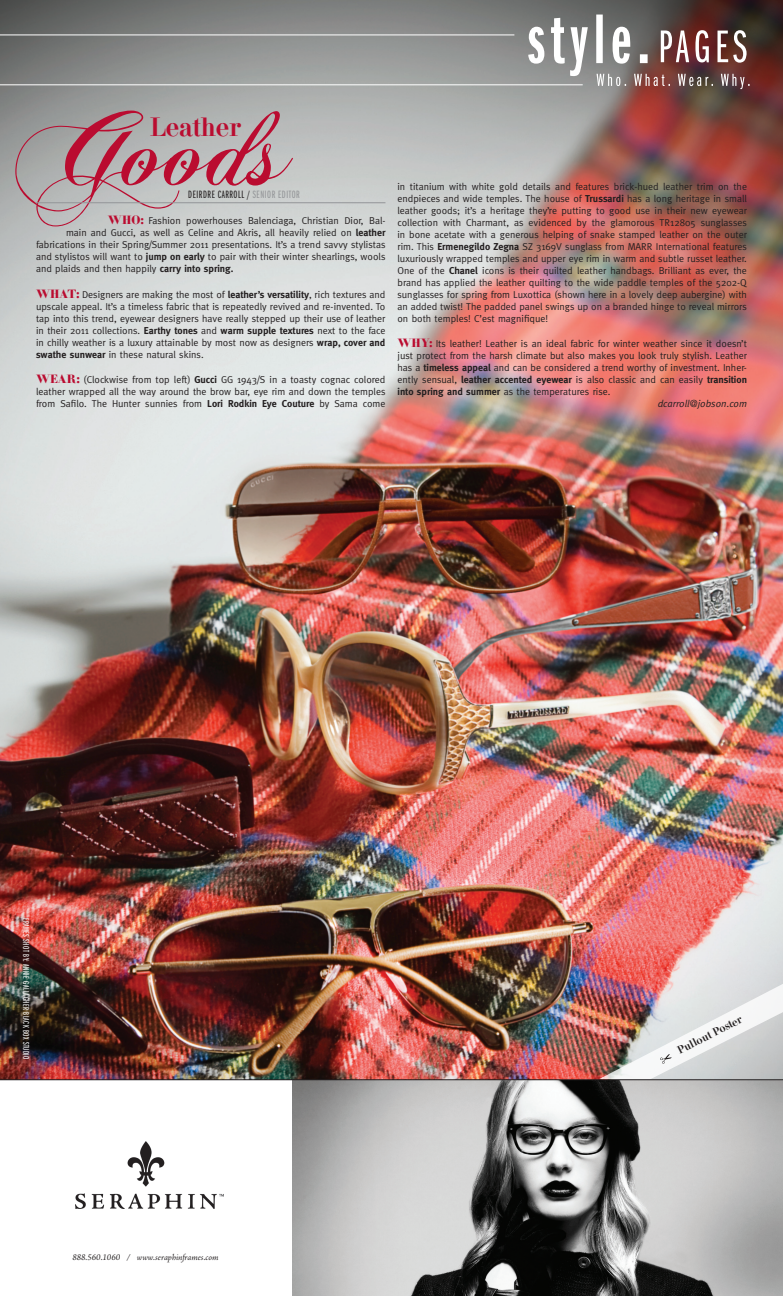
<style>
.page{position:relative;width:783px;height:1296px;background:#fff}
.page>*{position:absolute;margin:0;border:0;box-sizing:border-box;transform-origin:0 0}
.t1{font:600 26.4px "Didona";color:#ba0c30}
.Author_Byline{font:11px "Franklin Gothic Book X Cmpr";letter-spacing:.05em;color:#231f20}
.STYLE_PAGES_TEXT{font:600 11px "Didona";color:#231f20}
.STYLE_PAGES_TEXT-2{font:10px/12px "Meta";color:#231f20;text-align:justify}
.STYLE_PAGES_TEXT-3{font:italic 10px "Meta";color:#231f20}
.Author_Byline-2{font:9px "Franklin Gothic Book X Cmpr";letter-spacing:.05em;color:#fff}
.t2{font:italic 9px "Adobe Jenson Pro";color:#231f20}
.s1{color:#939598}
.s2{font-family:"Didona";font-weight:800;font-size:12px;color:#ba0c30}
.s3{font-weight:700}
</style>
<div class="page">
<img style="left:0;top:0;width:783px;height:1080px">
<svg style="left:15px;top:111px;width:278px;height:115px;background:#b8a0a5"></svg>
<svg style="left:528px;top:15px;width:222px;height:74px;background:#8b7a78"></svg>
<img style="left:293px;top:1081px;width:490px;height:215px">
<img style="left:76px;top:1142px;width:148px;height:67px">
<hr style="left:0;top:35px;width:514px;height:1px;background:#fff">
<hr style="left:0;top:85px;width:583px;height:1px;background:#fff">
<img style="left:599px;top:962px;width:184px;height:117px">
<hr style="left:36px;top:202px;width:350px;height:1px;background:#939598">
<hr style="left:0;top:1080px;width:783px;height:1px;background:#231f20">
<p class="t1" style="left:150px;top:112px;width:92px">Leather</p>
<p class="Author_Byline" style="left:188px;top:189px;width:113px">DEIRDRE CARROLL / <span class="s1">SENIOR EDITOR</span></p>
<p class="STYLE_PAGES_TEXT-2" style="left:108px;top:215px;width:279px"><span class="s2">WHO:</span> Fashion powerhouses Balenciaga, Christian Dior, Bal-</p>
<p class="STYLE_PAGES_TEXT-2" style="left:66px;top:227px;width:321px">main and Gucci, as well as Celine and Akris, all heavily relied on <span class="s3">leather</span></p>
<p class="STYLE_PAGES_TEXT-2" style="left:36px;top:239px;width:351px">fabrications in their Spring/Summer 2011 presentations. It’s a trend savvy stylistas</p>
<p class="STYLE_PAGES_TEXT-2" style="left:36px;top:251px;width:351px">and stylistos will want to <span class="s3">jump on early</span> to pair with their winter shearlings, wools</p>
<p class="STYLE_PAGES_TEXT-2" style="left:36px;top:263px;width:199px">and plaids and then happily <span class="s3">carry into spring.</span></p>
<p class="STYLE_PAGES_TEXT-2" style="left:36px;top:288px;width:351px"><span class="s2">WHAT:</span> Designers are making the most of <span class="s3">leather’s versatility</span>, rich textures and upscale appeal. It’s a timeless fabric that is repeatedly revived and re-invented. To tap into this trend, eyewear designers have really stepped up their use of leather in their 2011 collections. <span class="s3">Earthy tones</span> and <span class="s3">warm supple textures</span> next to the face in chilly weather is a luxury attainable by most now as designers <span class="s3">wrap, cover and swathe sunwear</span> in these natural skins.</p>
<p class="STYLE_PAGES_TEXT-2" style="left:36px;top:373px;width:351px"><span class="s2">WEAR:</span> (Clockwise from top left) <span class="s3">Gucci</span> GG 1943/S in a toasty cognac colored leather wrapped all the way around the brow bar, eye rim and down the temples from Safilo. The Hunter sunnies from <span class="s3">Lori Rodkin Eye Couture</span> by Sama come</p>
<p class="STYLE_PAGES_TEXT-2" style="left:398px;top:181px;width:351px">in titanium with white gold details and features brick-hued leather trim on the endpieces and wide temples. The house of <span class="s3">Trussardi</span> has a long heritage in small leather goods; it’s a heritage they’re putting to good use in their new eyewear collection with Charmant, as evidenced by the glamorous TR12805 sunglasses in bone acetate with a generous helping of snake stamped leather on the outer rim. This <span class="s3">Ermenegildo Zegna</span> SZ 3169V sunglass from MARR International features luxuriously wrapped temples and upper eye rim in warm and subtle russet leather.<br>One of the <span class="s3">Chanel</span> icons is their quilted leather handbags. Brilliant as ever, the brand has applied the leather quilting to the wide paddle temples of the 5202-Q sunglasses for spring from Luxottica (shown here in a lovely deep aubergine) with an added twist! The padded panel swings up on a branded hinge to reveal mirrors on both temples! C’est magnifique!</p>
<p class="STYLE_PAGES_TEXT-2" style="left:398px;top:338px;width:351px"><span class="s2">WHY:</span> Its leather! Leather is an ideal fabric for winter weather since it doesn’t just protect from the harsh climate but also makes you look truly stylish. Leather has a <span class="s3">timeless appeal</span> and can be considered a trend worthy of investment. Inher&shy;ently sensual, <span class="s3">leather accented eyewear</span> is also classic and can easily <span class="s3">transition into spring and summer</span> as the temperatures rise.</p>
<p class="STYLE_PAGES_TEXT-3" style="left:658px;top:398px;width:91px">dcarroll@jobson.com</p>
<p class="Author_Byline-2" style="left:31px;top:918px;width:143px;rotate:90deg">FRAMES SHOT BY: ANNIE GALLAGHER BLACK BOX STUDIO</p>
<p class="t2" style="left:72px;top:1252px;width:148px">888.560.1060 / www.seraphinframes.com</p>
<p class="STYLE_PAGES_TEXT" style="left:675px;top:1045px;width:72px;rotate:-27deg">Pullout Poster</p>
</div>
